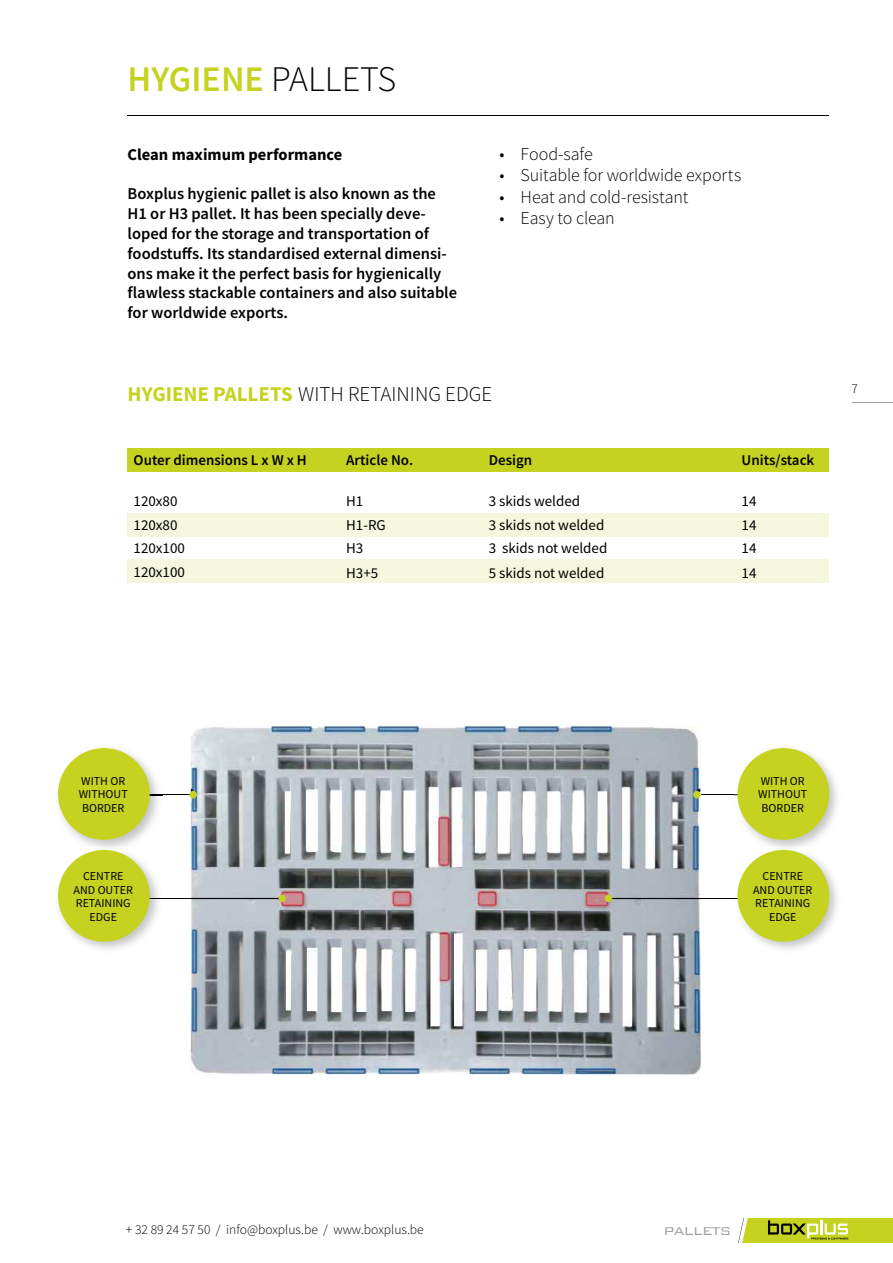
<style>
.page{position:relative;width:893px;height:1263px;background:#fff}
.page>*{position:absolute;margin:0;border:0;box-sizing:border-box;transform-origin:0 0}
.t1{font:600 36px "Source Sans Pro";color:#c5d320}
.t2{font:300 21px "Source Sans Pro";color:#000}
.t3{font:300 18px "Source Sans Pro";letter-spacing:-.01em;color:#000}
.t4{font:600 16.5px/19.8px "Source Sans Pro";color:#000}
.t5{font:700 16.5px "Source Sans Pro";color:#000}
.t6{font:15px "Source Sans Pro";color:#000}
.t7{font:600 15px "Source Sans Pro";color:#010202}
.t8{font:600 15px "Source Sans Pro";color:#000}
.t9{font:300 15px "Bank Gothic";letter-spacing:-.05em;color:#9d9d9c}
.t10{font:300 13.5px "Source Sans Pro";color:#000}
.t11{font:12px/13.5px "Source Sans Pro";color:#000}
.s1{font-weight:300;color:#000}
.s2{font-weight:700;color:#c5d320}
</style>
<div class="page">
<hr style="left:853px;top:402px;width:40px;height:1px;background:#9d9d9c">
<svg style="left:738px;top:1218px;width:155px;height:25px;background:#bec936"></svg>
<hr style="left:128px;top:115px;width:701px;height:1px;background:#000">
<div style="left:128px;top:559px;width:701px;height:24px;background:#f4f6dd"></div>
<div style="left:128px;top:513px;width:701px;height:24px;background:#f4f6dd"></div>
<div style="left:128px;top:448px;width:701px;height:24px;background:#c5d320"></div>
<img style="left:191px;top:725px;width:510px;height:349px">
<hr style="left:144px;top:794px;width:49px;height:1px;background:#000">
<hr style="left:701px;top:794px;width:48px;height:1px;background:#000">
<hr style="left:139px;top:898px;width:143px;height:1px;background:#000">
<hr style="left:608px;top:898px;width:144px;height:1px;background:#000">
<img style="left:58px;top:748px;width:104px;height:98px">
<svg style="left:150px;top:794px;width:12px;height:1px"></svg>
<div style="left:58px;top:748px;width:92px;height:92px;background:#c5d320;border-radius:50%"></div>
<img style="left:739px;top:748px;width:98px;height:98px">
<div style="left:737px;top:748px;width:92px;height:92px;background:#c5d320;border-radius:50%"></div>
<div style="left:189px;top:791px;width:8px;height:7px;background:#c5d320;border-radius:50%"></div>
<div style="left:693px;top:791px;width:8px;height:7px;background:#c5d320;border-radius:50%"></div>
<div style="left:278px;top:895px;width:8px;height:7px;background:#c5d320;border-radius:50%"></div>
<div style="left:605px;top:895px;width:7px;height:7px;background:#c5d320;border-radius:50%"></div>
<img style="left:58px;top:852px;width:100px;height:97px">
<img style="left:90px;top:846px;width:28px;height:6px">
<div style="left:58px;top:850px;width:92px;height:92px;background:#c5d320;border-radius:50%"></div>
<img style="left:740px;top:852px;width:97px;height:97px">
<img style="left:770px;top:846px;width:27px;height:6px">
<div style="left:737px;top:850px;width:92px;height:92px;background:#c5d320;border-radius:50%"></div>
<h1 class="t1" style="left:128px;top:55px;width:270px">HYGIENE <span class="s1">PALLETS</span></h1>
<p class="t5" style="left:128px;top:143px;width:216px">Clean maximum performance</p>
<p class="t4" style="left:128px;top:184px;width:331px">Boxplus hygienic pallet is also known as the H1 or H3 pallet. It has been specially deve&shy;loped for the storage and transportation of foodstuffs. Its standardised external dimensi&shy;ons make it the perfect basis for hygienically flawless stackable containers and also suitable for worldwide exports.</p>
<p class="t3" style="left:500px;top:142px;width:95px">• Food-safe</p>
<p class="t3" style="left:500px;top:164px;width:243px">• Suitable for worldwide exports</p>
<p class="t3" style="left:500px;top:186px;width:190px">• Heat and cold-resistant</p>
<p class="t3" style="left:500px;top:207px;width:117px">• Easy to clean</p>
<p class="t2" style="left:128px;top:381px;width:366px"><span class="s2">HYGIENE PALLETS</span> WITH RETAINING EDGE</p>
<p class="t8" style="left:134px;top:450px;width:175px">Outer dimensions L x W x H</p>
<p class="t7" style="left:346px;top:450px;width:68px">Article No.</p>
<p class="t7" style="left:489px;top:450px;width:45px">Design</p>
<p class="t7" style="left:742px;top:450px;width:74px">Units/stack</p>
<p class="t6" style="left:134px;top:492px;width:45px">120x80</p>
<p class="t6" style="left:346px;top:492px;width:19px">H1</p>
<p class="t6" style="left:489px;top:492px;width:93px">3 skids welded</p>
<p class="t6" style="left:742px;top:492px;width:16px">14</p>
<p class="t6" style="left:134px;top:515px;width:45px">120x80</p>
<p class="t6" style="left:346px;top:515px;width:41px">H1-RG</p>
<p class="t6" style="left:489px;top:515px;width:117px">3 skids not welded</p>
<p class="t6" style="left:742px;top:515px;width:16px">14</p>
<p class="t6" style="left:134px;top:538px;width:53px">120x100</p>
<p class="t6" style="left:346px;top:538px;width:19px">H3</p>
<p class="t6" style="left:489px;top:538px;width:120px">3 skids not welded</p>
<p class="t6" style="left:742px;top:538px;width:16px">14</p>
<p class="t6" style="left:134px;top:563px;width:53px">120x100</p>
<p class="t6" style="left:346px;top:563px;width:34px">H3+5</p>
<p class="t6" style="left:489px;top:563px;width:117px">5 skids not welded</p>
<p class="t6" style="left:742px;top:563px;width:16px">14</p>
<p class="t10" style="left:851px;top:380px;width:8px">7</p>
<p class="t11" style="left:79px;top:774px;width:50px">WITH OR<br>WITHOUT<br>BORDER</p>
<p class="t11" style="left:758px;top:774px;width:50px">WITH OR<br>WITHOUT<br>BORDER</p>
<p class="t11" style="left:74px;top:869px;width:61px;text-align:center">CENTRE<br>AND OUTER<br>RETAINING<br>EDGE</p>
<p class="t11" style="left:753px;top:869px;width:61px;text-align:center">CENTRE<br>AND OUTER<br>RETAINING<br>EDGE</p>
<p class="t10" style="left:126px;top:1221px;width:299px">+ 32 89 24 57 50 / info@boxplus.be / www.boxplus.be</p>
<p class="t9" style="left:663px;top:1219px;width:70px">PALLETS</p>
</div>
